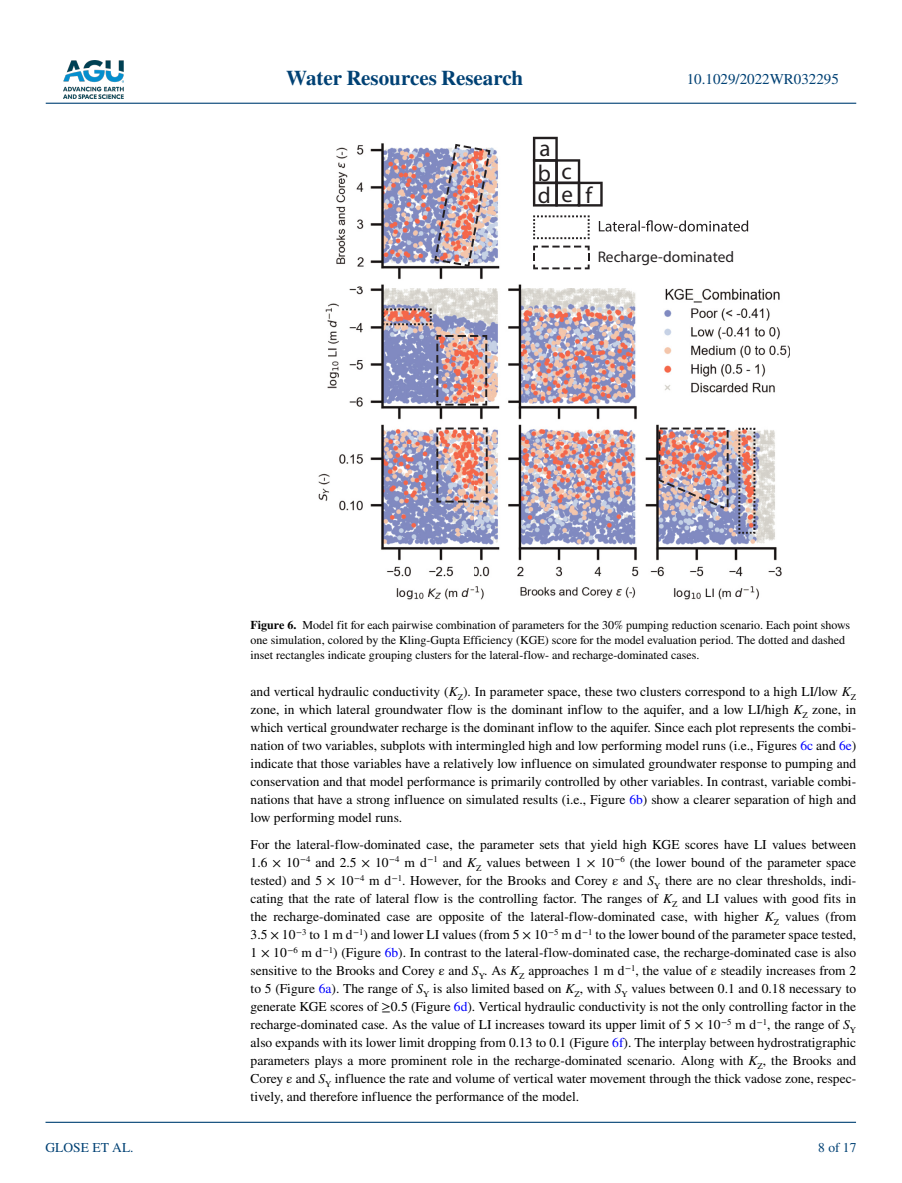
<style>
.page{position:relative;width:902px;height:1183px;background:#fff}
.page>*{position:absolute;margin:0;border:0;box-sizing:border-box;transform-origin:0 0}
.t1{font:23.1px/23.5px "Myriad Pro";color:#231f20}
.t2{font:700 21px "STIX";color:#004174}
.t3{font:15.45px "Myriad Pro";color:#231f20}
.t4{font:15px "STIX";color:#004174}
.t5{font:13.5px/18px "STIX";color:#000;text-align:justify}
.t6{font:13.5px "STIX";color:#004174}
.t7{font:12px/15px "STIX";color:#000}
.s1{font-weight:700}
.s2{font-style:italic}
.s3{color:#00f}
</style>
<div class="page">
<img style="left:63px;top:60px;width:60px;height:39px">
<hr style="left:46px;top:103px;width:810px;height:1px;background:#004174">
<hr style="left:45px;top:1121px;width:810px;height:1px;background:#004174">
<img style="left:318px;top:136px;width:471px;height:464px">
<svg style="left:382px;top:308px;width:49px;height:17px"></svg>
<svg style="left:436px;top:335px;width:51px;height:70px;background:#c59595"></svg>
<svg style="left:533px;top:215px;width:56px;height:24px"></svg>
<svg style="left:533px;top:245px;width:56px;height:24px"></svg>
<svg style="left:598px;top:220px;width:150px;height:11px"></svg>
<img style="left:434px;top:144px;width:56px;height:123px">
<svg style="left:436px;top:427px;width:51px;height:75px;background:#cc9d9b"></svg>
<svg style="left:738px;top:427px;width:17px;height:106px;background:#bc9698"></svg>
<img style="left:657px;top:427px;width:71px;height:81px">
<svg style="left:533px;top:137px;width:69px;height:69px"></svg>
<h2 class="t2" style="left:286px;top:66px;width:238px">Water Resources Research</h2>
<p class="t4" style="left:686px;top:69px;width:154px">10.1029/2022WR032295</p>
<h1 class="t1" style="left:538px;top:136px;width:56px">a<br>b c def</h1>
<p class="t3" style="left:597px;top:247px;width:138px">Recharge-dominated</p>
<p class="t6" style="left:45px;top:1138px;width:90px">GLOSE ET AL.</p>
<p class="t7" style="left:250px;top:617px;width:601px"><span class="s1">Figure 6.</span> Model fit for each pairwise combination of parameters for the 30% pumping reduction scenario. Each point shows one simulation, colored by the Kling-Gupta Efficiency (KGE) score for the model evaluation period. The dotted and dashed inset rectangles indicate grouping clusters for the lateral-flow- and recharge-dominated cases.</p>
<p class="t5" style="left:250px;top:683px;width:607px">and vertical hydraulic conductivity (<span class="s2">K</span><sub>Z</sub>). In parameter space, these two clusters correspond to a high LI/low <span class="s2">K</span><sub>Z </sub>zone, in which lateral groundwater flow is the dominant inflow to the aquifer, and a low LI/high <span class="s2">K</span><sub>Z</sub> zone, in which vertical groundwater recharge is the dominant inflow to the aquifer. Since each plot represents the combi&shy;nation of two variables, subplots with intermingled high and low performing model runs (i.e., Figures <span class="s3">6c</span> and <span class="s3">6e</span>) indicate that those variables have a relatively low influence on simulated groundwater response to pumping and conservation and that model performance is primarily controlled by other variables. In contrast, variable combi&shy;nations that have a strong influence on simulated results (i.e., Figure <span class="s3">6b</span>) show a clearer separation of high and low performing model runs.</p>
<p class="t5" style="left:250px;top:836px;width:607px">For the lateral-flow-dominated case, the parameter sets that yield high KGE scores have LI values between 1.6 × 10<sup>−4</sup> and 2.5 × 10<sup>−4</sup> m d<sup>−1</sup> and <span class="s2">K</span><sub>Z</sub> values between 1 × 10<sup>−6</sup> (the lower bound of the parameter space tested) and 5 × 10<sup>−4</sup> m d<sup>−1</sup>. However, for the Brooks and Corey ε and <span class="s2">S</span><sub>Y</sub> there are no clear thresholds, indi&shy;cating that the rate of lateral flow is the controlling factor. The ranges of <span class="s2">K</span><sub>Z</sub> and LI values with good fits in the recharge-dominated case are opposite of the lateral-flow-dominated case, with higher <span class="s2">K</span><sub>Z</sub> values (from 3.5 × 10<sup>−3</sup> to 1 m d<sup>−1</sup>) and lower LI values (from 5 × 10<sup>−5</sup> m d<sup>−1</sup> to the lower bound of the parameter space tested, 1 × 10<sup>−6</sup> m d<sup>−1</sup>) (Figure <span class="s3">6b</span>). In contrast to the lateral-flow-dominated case, the recharge-dominated case is also sensitive to the Brooks and Corey ε and <span class="s2">S</span><sub>Y</sub>. As <span class="s2">K</span><sub>Z</sub> approaches 1 m d<sup>−1</sup>, the value of ε steadily increases from 2 to 5 (Figure <span class="s3">6a</span>). The range of <span class="s2">S</span><sub>Y</sub> is also limited based on <span class="s2">K</span><sub>Z</sub>, with <span class="s2">S</span><sub>Y</sub> values between 0.1 and 0.18 necessary to generate KGE scores of ≥0.5 (Figure <span class="s3">6d</span>). Vertical hydraulic conductivity is not the only controlling factor in the recharge-dominated case. As the value of LI increases toward its upper limit of 5 × 10<sup>−5</sup> m d<sup>−1</sup>, the range of <span class="s2">S</span><sub>Y </sub>also expands with its lower limit dropping from 0.13 to 0.1 (Figure <span class="s3">6f</span>). The interplay between hydrostratigraphic parameters plays a more prominent role in the recharge-dominated scenario. Along with <span class="s2">K</span><sub>Z</sub>, the Brooks and Corey ε and <span class="s2">S</span><sub>Y</sub> influence the rate and volume of vertical water movement through the thick vadose zone, respec&shy;tively, and therefore influence the performance of the model.</p>
<p class="t6" style="left:818px;top:1138px;width:40px">8 of 17</p>
</div>
